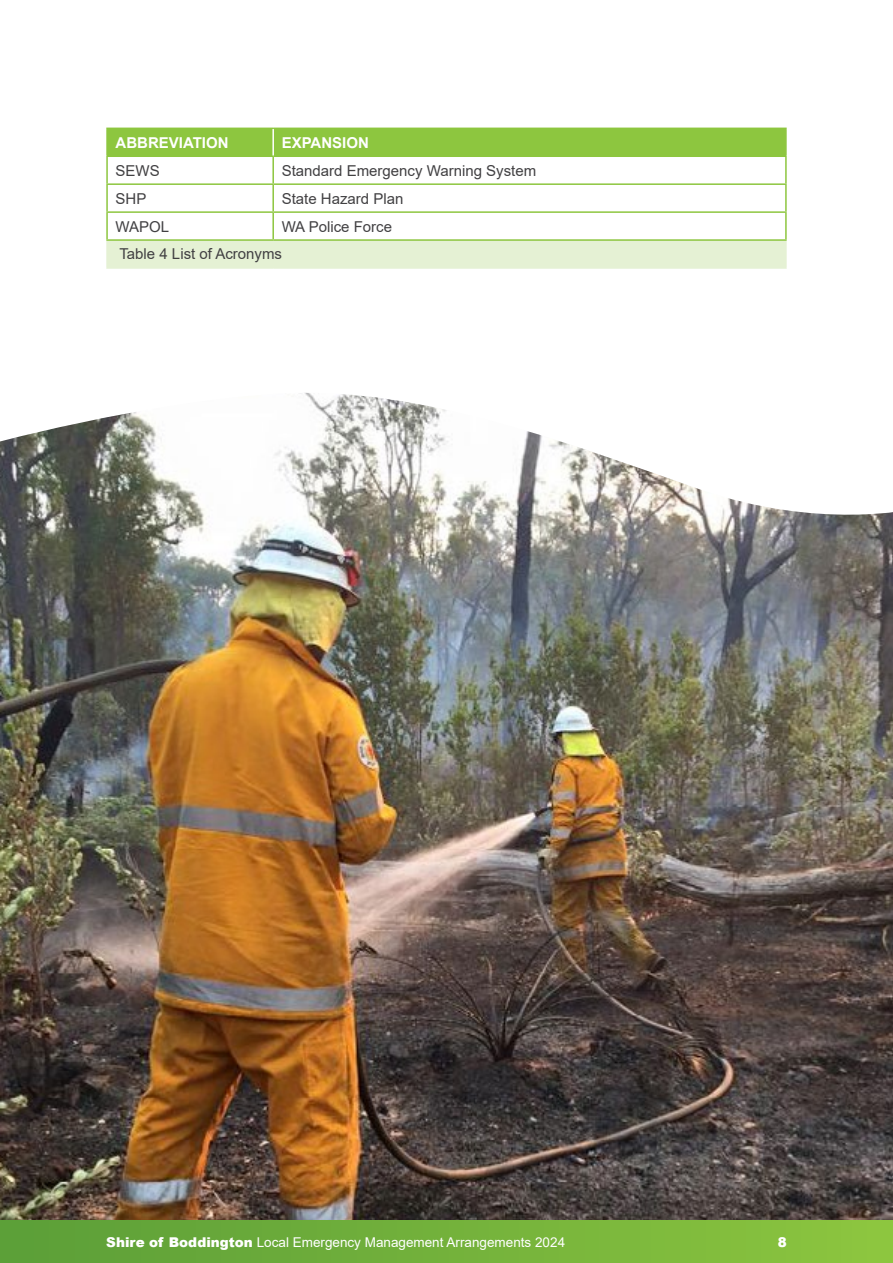
<style>
.page{position:relative;width:893px;height:1263px;background:#fff}
.page>*{position:absolute;margin:0;border:0;box-sizing:border-box;transform-origin:0 0}
.t1{font:15px/27.9px "Arial";color:#414042}
.t2{font:700 15px "Arial";color:#fff}
.t3{font:13.5px "Arial";color:#fff}
.t4{font:900 13.5px "Arial";color:#fff}
.s1{font-weight:900}
</style>
<div class="page">
<img style="left:0;top:531px;width:893px;height:689px">
<svg style="left:0;top:127px;width:893px;height:404px"></svg>
<div style="left:108px;top:129px;width:677px;height:26px;background:#8dc63f"></div>
<div style="left:107px;top:240px;width:679px;height:28px;background:#e5f1d4"></div>
<hr style="left:106px;top:241px;width:2px;height:26px;background:#e5f1d4">
<hr style="left:785px;top:241px;width:2px;height:26px;background:#e5f1d4">
<hr style="left:106px;top:267px;width:167px;height:2px;background:#e5f1d4">
<hr style="left:273px;top:267px;width:514px;height:2px;background:#e5f1d4">
<hr style="left:106px;top:128px;width:167px;height:1px;background:#8dc63f">
<hr style="left:106px;top:129px;width:2px;height:26px;background:#8dc63f">
<hr style="left:273px;top:128px;width:514px;height:1px;background:#8dc63f">
<hr style="left:785px;top:129px;width:2px;height:26px;background:#8dc63f">
<hr style="left:106px;top:155px;width:167px;height:2px;background:#8dc63f">
<hr style="left:273px;top:155px;width:514px;height:2px;background:#8dc63f">
<hr style="left:106px;top:157px;width:2px;height:26px;background:#8dc63f">
<hr style="left:272px;top:157px;width:2px;height:26px;background:#8dc63f">
<hr style="left:785px;top:157px;width:2px;height:26px;background:#8dc63f">
<hr style="left:106px;top:183px;width:167px;height:2px;background:#8dc63f">
<hr style="left:106px;top:185px;width:2px;height:26px;background:#8dc63f">
<hr style="left:273px;top:183px;width:514px;height:2px;background:#8dc63f">
<hr style="left:272px;top:185px;width:2px;height:26px;background:#8dc63f">
<hr style="left:785px;top:185px;width:2px;height:26px;background:#8dc63f">
<hr style="left:106px;top:211px;width:167px;height:2px;background:#8dc63f">
<hr style="left:106px;top:213px;width:2px;height:26px;background:#8dc63f">
<hr style="left:273px;top:211px;width:514px;height:2px;background:#8dc63f">
<hr style="left:272px;top:213px;width:2px;height:26px;background:#8dc63f">
<hr style="left:785px;top:213px;width:2px;height:26px;background:#8dc63f">
<hr style="left:106px;top:239px;width:167px;height:2px;background:#8dc63f">
<hr style="left:273px;top:239px;width:514px;height:2px;background:#8dc63f">
<hr style="left:272px;top:129px;width:2px;height:26px;background:#fff">
<div style="left:0;top:1220px;width:893px;height:43px;background:linear-gradient(to right,#5b9e38,#8cc53f)"></div>
<p class="t2" style="left:116px;top:132px;width:115px">ABBREVIATION</p>
<p class="t2" style="left:282px;top:132px;width:89px">EXPANSION</p>
<p class="t1" style="left:116px;top:156px;width:46px">SEWS</p>
<p class="t1" style="left:282px;top:156px;width:256px">Standard Emergency Warning System</p>
<p class="t1" style="left:116px;top:184px;width:32px">SHP</p>
<p class="t1" style="left:282px;top:184px;width:123px">State Hazard Plan</p>
<p class="t1" style="left:116px;top:212px;width:55px">WAPOL</p>
<p class="t1" style="left:119px;top:212px;width:274px;text-indent:162px">WA Police Force<br>Table 4 List of Acronyms</p>
<p class="t3" style="left:106px;top:1233px;width:460px"><span class="s1">Shire of Boddington</span> Local Emergency Management Arrangements 2024</p>
<p class="t4" style="left:778px;top:1233px;width:11px">8</p>
</div>
